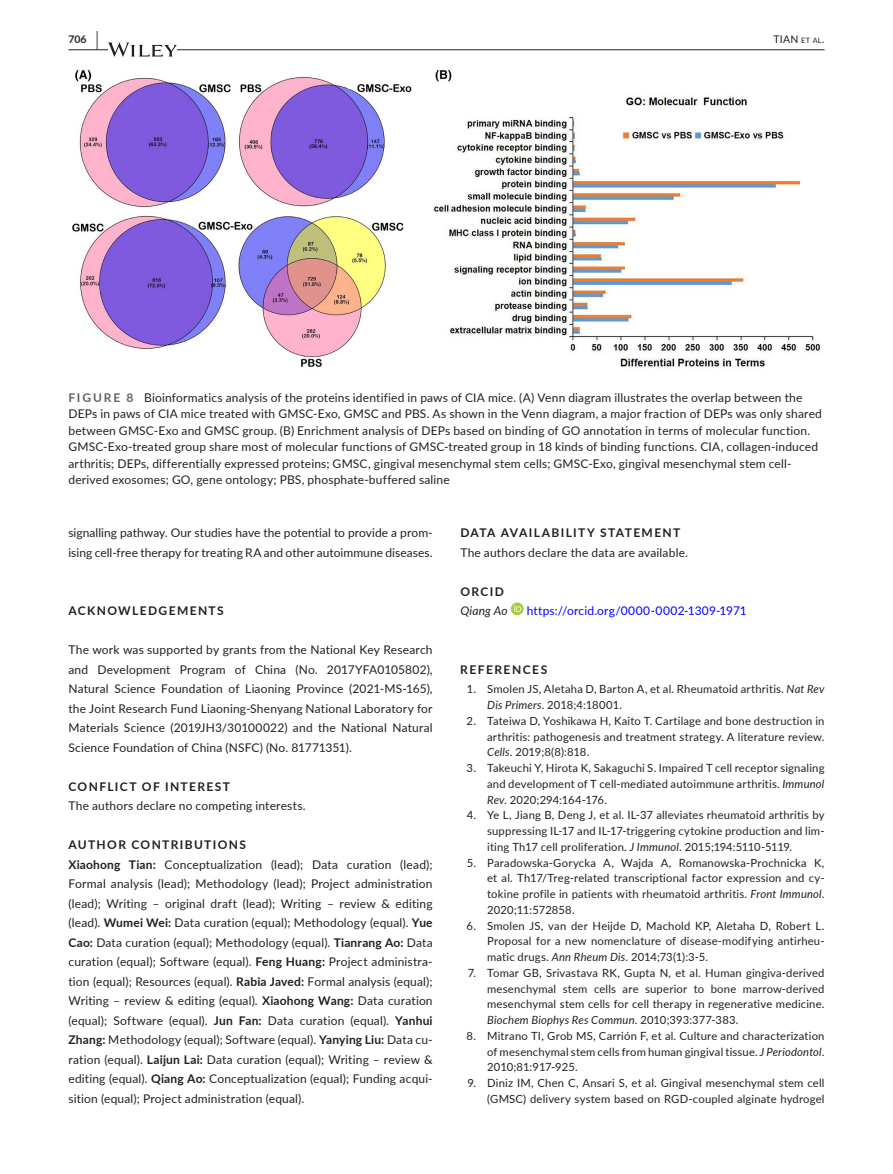
<style>
.page{position:relative;width:893px;height:1174px;background:#fff}
.page>*{position:absolute;margin:0;border:0;box-sizing:border-box;transform-origin:0 0}
.t1{font:12px/19.5px "Lato";letter-spacing:.015em;color:#231f20}
.t2{font:700 12px "Lato";letter-spacing:.115em;color:#231f20}
.t3{font:12px "Lato";letter-spacing:.015em;color:#00f}
.t4{font:italic 12px "Lato";letter-spacing:.015em;color:#231f20}
.t5{font:11.25px/15.8px "Lato";letter-spacing:.015em;color:#231f20;text-align:justify}
.t6{font:10.5px "Lato";color:#231f20}
.t7{font:700 10.5px "Lato";color:#231f20}
.s1{font-size:19.5px}
.s2{font-size:7.35px}
.s3{font-weight:700;color:#636366}
.s4{font-weight:700}
.s5{font-style:italic}
</style>
<div class="page">
<hr style="left:68px;top:49px;width:756px;height:1px;background:#231f20">
<svg style="left:108px;top:42px;width:69px;height:15px"></svg>
<svg style="left:511px;top:602px;width:13px;height:13px"></svg>
<svg style="left:514px;top:605px;width:7px;height:7px"></svg>
<img style="left:72px;top:69px;width:749px;height:300px">
<p class="t7" style="left:68px;top:31px;width:31px">706 <span class="s1">|</span></p>
<p class="t6" style="left:773px;top:31px;width:52px">TIAN <span class="s2">et al</span>.</p>
<p class="t1" style="left:68px;top:388px;width:755px;line-height:16.5px"><span class="s3">FIGURE 8</span> Bioinformatics analysis of the proteins identified in paws of CIA mice. (A) Venn diagram illustrates the overlap between the DEPs in paws of CIA mice treated with GMSC-Exo, GMSC and PBS. As shown in the Venn diagram, a major fraction of DEPs was only shared between GMSC-Exo and GMSC group. (B) Enrichment analysis of DEPs based on binding of GO annotation in terms of molecular function.<br>GMSC-Exo-treated group share most of molecular functions of GMSC-treated group in 18 kinds of binding functions. CIA, collagen-induced arthritis; DEPs, differentially expressed proteins; GMSC, gingival mesenchymal stem cells; GMSC-Exo, gingival mesenchymal stem cell&shy;derived exosomes; GO, gene ontology; PBS, phosphate-buffered saline</p>
<p class="t1" style="left:68px;top:522px;width:366px">signalling pathway. Our studies have the potential to provide a prom&shy;ising cell-free therapy for treating RA and other autoimmune diseases.</p>
<p class="t2" style="left:68px;top:602px;width:157px">ACKNOWLEDGEMENTS</p>
<p class="t1" style="left:68px;top:639px;width:366px;text-align:justify">The work was supported by grants from the National Key Research and Development Program of China (No. 2017YFA0105802), Natural Science Foundation of Liaoning Province (2021-MS-165), the Joint Research Fund Liaoning-Shenyang National Laboratory for Materials Science (2019JH3/30100022) and the National Natural Science Foundation of China (NSFC) (No. 81771351).</p>
<p class="t2" style="left:68px;top:777px;width:163px">CONFLICT OF INTEREST</p>
<p class="t1" style="left:68px;top:795px;width:239px">The authors declare no competing interests.</p>
<p class="t1" style="left:68px;top:834px;width:366px"><span class="s4">AUTHOR CONTRIBUTIONS<br>Xiaohong Tian:</span> Conceptualization (lead); Data curation (lead); Formal analysis (lead); Methodology (lead); Project administration (lead); Writing – original draft (lead); Writing – review &amp; editing (lead). <span class="s4">Wumei Wei:</span> Data curation (equal); Methodology (equal). <span class="s4">Yue Cao:</span> Data curation (equal); Methodology (equal). <span class="s4">Tianrang Ao:</span> Data curation (equal); Software (equal). <span class="s4">Feng Huang:</span> Project administra&shy;tion (equal); Resources (equal). <span class="s4">Rabia Javed:</span> Formal analysis (equal); Writing – review &amp; editing (equal). <span class="s4">Xiaohong Wang:</span> Data curation (equal); Software (equal). <span class="s4">Jun Fan:</span> Data curation (equal). <span class="s4">Yanhui Zhang:</span> Methodology (equal); Software (equal). <span class="s4">Yanying Liu:</span> Data cu&shy;ration (equal). <span class="s4">Laijun Lai:</span> Data curation (equal); Writing – review &amp; editing (equal). <span class="s4">Qiang Ao:</span> Conceptualization (equal); Funding acqui&shy;sition (equal); Project administration (equal).</p>
<p class="t2" style="left:460px;top:524px;width:221px">DATA AVAILABILITY STATEMENT</p>
<p class="t1" style="left:460px;top:542px;width:229px">The authors declare the data are available.</p>
<p class="t2" style="left:460px;top:582px;width:45px">ORCID</p>
<p class="t4" style="left:460px;top:602px;width:49px">Qiang Ao</p>
<p class="t3" style="left:527px;top:602px;width:221px">https://orcid.org/0000-0002-1309-1971</p>
<p class="t2" style="left:460px;top:660px;width:88px">REFERENCES</p>
<p class="t5" style="left:487px;top:681px;width:339px;text-indent:-20px">1. Smolen JS, Aletaha D, Barton A, et al. Rheumatoid arthritis. <span class="s5">Nat Rev<br>Dis Primers</span>. 2018;4:18001.</p>
<p class="t5" style="left:487px;top:712px;width:339px;text-indent:-21px">2. Tateiwa D, Yoshikawa H, Kaito T. Cartilage and bone destruction in arthritis: pathogenesis and treatment strategy. A literature review.<br><span class="s5">Cells</span>. 2019;8(8):818.</p>
<p class="t5" style="left:487px;top:759px;width:339px;text-indent:-21px">3. Takeuchi Y, Hirota K, Sakaguchi S. Impaired T cell receptor signaling and development of T cell-mediated autoimmune arthritis. <span class="s5">Immunol Rev</span>. 2020;294:164-176.</p>
<p class="t5" style="left:487px;top:807px;width:339px;text-indent:-20px">4. Ye L, Jiang B, Deng J, et al. IL-37 alleviates rheumatoid arthritis by suppressing IL-17 and IL-17-triggering cytokine production and lim&shy;iting Th17 cell proliferation. <span class="s5">J Immunol</span>. 2015;194:5110-5119.</p>
<p class="t5" style="left:487px;top:854px;width:339px;text-indent:-20px">5. Paradowska-Gorycka A, Wajda A, Romanowska-Prochnicka K, et al. Th17/Treg-related transcriptional factor expression and cy&shy;tokine profile in patients with rheumatoid arthritis. <span class="s5">Front Immunol</span>.<br>2020;11:572858.</p>
<p class="t5" style="left:487px;top:917px;width:339px;text-indent:-21px">6. Smolen JS, van der Heijde D, Machold KP, Aletaha D, Robert L.<br>Proposal for a new nomenclature of disease-modifying antirheu&shy;matic drugs. <span class="s5">Ann Rheum Dis</span>. 2014;73(1):3-5.</p>
<p class="t5" style="left:487px;top:964px;width:339px;text-indent:-19px">7. Tomar GB, Srivastava RK, Gupta N, et al. Human gingiva-derived mesenchymal stem cells are superior to bone marrow-derived mesenchymal stem cells for cell therapy in regenerative medicine.<br><span class="s5">Biochem Biophys Res Commun</span>. 2010;393:377-383.</p>
<p class="t5" style="left:487px;top:1027px;width:339px;text-indent:-21px">8. Mitrano TI, Grob MS, Carrión F, et al. Culture and characterization of mesenchymal stem cells from human gingival tissue. <span class="s5">J Periodontol</span>.<br>2010;81:917-925.</p>
<p class="t5" style="left:468px;top:1074px;width:358px;text-align:right">9. Diniz IM, Chen C, Ansari S, et al. Gingival mesenchymal stem cell (GMSC) delivery system based on RGD-coupled alginate hydrogel</p>
</div>
